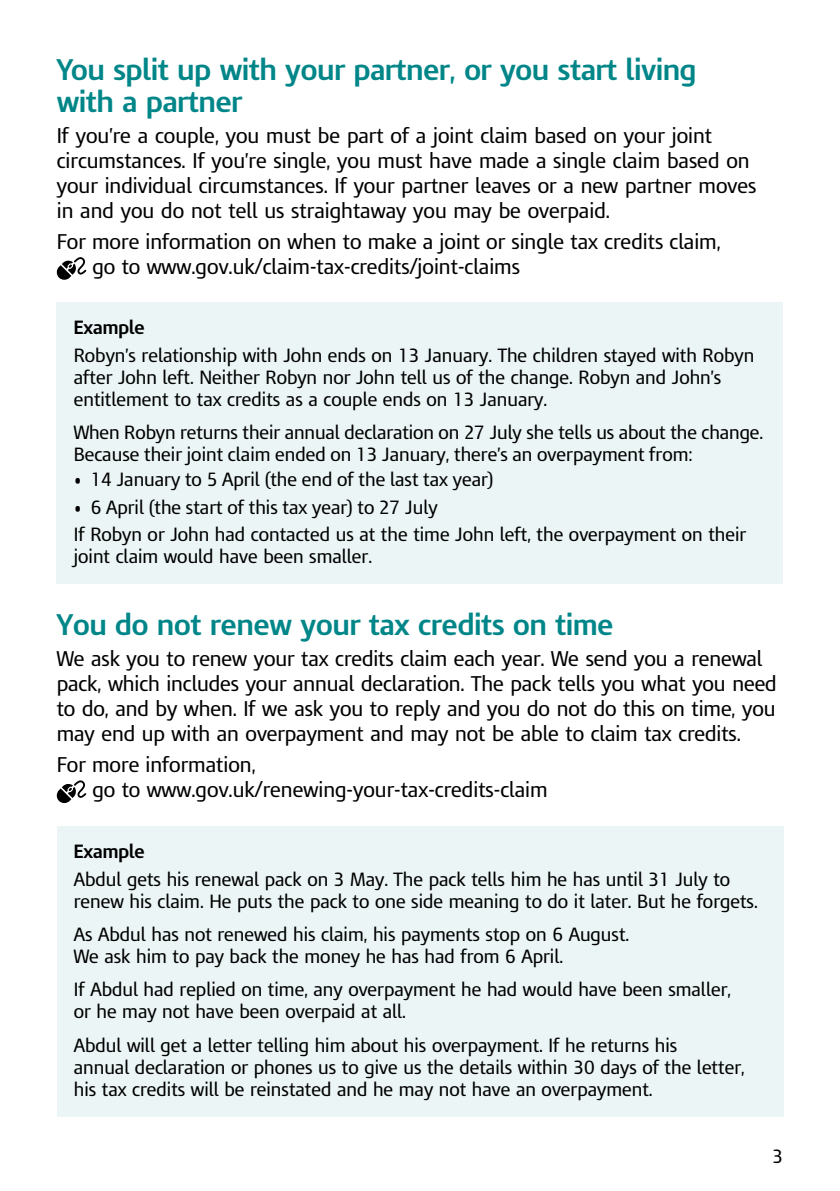
<style>
.page{position:relative;width:840px;height:1191px;background:#fff}
.page>*{position:absolute;margin:0;border:0;box-sizing:border-box;transform-origin:0 0}
.Headings{font:700 28px/32px "IR Modena";color:#008688}
._3_3_1_A4_bodytext{font:20px/25px "IR Modena";color:#000}
.Bullets_last{font:20px/25px "IR Modena";color:#000}
.Examples{font:18px/22px "IR Modena";color:#000}
._4_1_3_A4_Examples_b{font:18px/22px "IR Modena";color:#000}
.Examples_Heading{font:700 18px "IR Modena";color:#000}
.s1{color:#fff}
</style>
<div class="page">
<div style="left:57px;top:302px;width:725px;height:282px;background:#ebf5f5"></div>
<svg style="left:57px;top:257px;width:29px;height:23px"></svg>
<div style="left:57px;top:826px;width:725px;height:291px;background:#ebf5f5"></div>
<svg style="left:57px;top:780px;width:29px;height:23px"></svg>
<h1 class="Headings" style="left:57px;top:53px;width:640px">You split up with your partner, or you start living with a partner<span class="s1">.</span></h1>
<p class="_3_3_1_A4_bodytext" style="left:57px;top:123px;width:701px">If you’re a couple, you must be part of a joint claim based on your joint circumstances. If you’re single, you must have made a single claim based on your individual circumstances. If your partner leaves or a new partner moves in and you do not tell us straightaway you may be overpaid.</p>
<p class="Bullets_last" style="left:92px;top:229px;width:629px;text-indent:-36px">For more information on when to make a joint or single tax credits claim, go to www.gov.uk/claim-tax-credits/joint-claims</p>
<p class="Examples_Heading" style="left:74px;top:316px;width:72px">Example</p>
<h3 class="Examples" style="left:74px;top:344px;width:681px">Robyn’s relationship with John ends on 13 January. The children stayed with Robyn after John left. Neither Robyn nor John tell us of the change. Robyn and John’s entitlement to tax credits as a couple ends on 13 January.</h3>
<p class="_4_1_3_A4_Examples_b" style="left:74px;top:421px;width:690px">When Robyn returns their annual declaration on 27 July she tells us about the change.<br>Because their joint claim ended on 13 January, there’s an overpayment from:</p>
<p class="_4_1_3_A4_Examples_b" style="left:74px;top:468px;width:421px">• 14 January to 5 April (the end of the last tax year)</p>
<p class="_4_1_3_A4_Examples_b" style="left:74px;top:496px;width:365px">• 6 April (the start of this tax year) to 27 July</p>
<h3 class="Examples" style="left:74px;top:523px;width:673px">If Robyn or John had contacted us at the time John left, the overpayment on their joint claim would have been smaller.</h3>
<h1 class="Headings" style="left:57px;top:608px;width:558px">You do not renew your tax credits on time</h1>
<p class="_3_3_1_A4_bodytext" style="left:57px;top:646px;width:721px">We ask you to renew your tax credits claim each year. We send you a renewal pack, which includes your annual declaration. The pack tells you what you need to do, and by when. If we ask you to reply and you do not do this on time, you may end up with an overpayment and may not be able to claim tax credits.</p>
<p class="Bullets_last" style="left:92px;top:752px;width:456px;text-indent:-36px">For more information,<br>go to www.gov.uk/renewing-your-tax-credits-claim</p>
<p class="Examples_Heading" style="left:74px;top:840px;width:72px">Example</p>
<h3 class="Examples" style="left:74px;top:868px;width:685px">Abdul gets his renewal pack on 3 May. The pack tells him he has until 31 July to renew his claim. He puts the pack to one side meaning to do it later. But he forgets.</h3>
<h3 class="Examples" style="left:74px;top:923px;width:556px">As Abdul has not renewed his claim, his payments stop on 6 August.<br>We ask him to pay back the money he has had from 6 April.</h3>
<h3 class="Examples" style="left:74px;top:979px;width:658px">If Abdul had replied on time, any overpayment he had would have been smaller, or he may not have been overpaid at all.</h3>
<h3 class="Examples" style="left:74px;top:1034px;width:672px">Abdul will get a letter telling him about his overpayment. If he returns his<br>annual declaration or phones us to give us the details within 30 days of the letter, his tax credits will be reinstated and he may not have an overpayment.</h3>
<p class="Examples" style="left:772px;top:1145px;width:12px">3</p>
</div>
